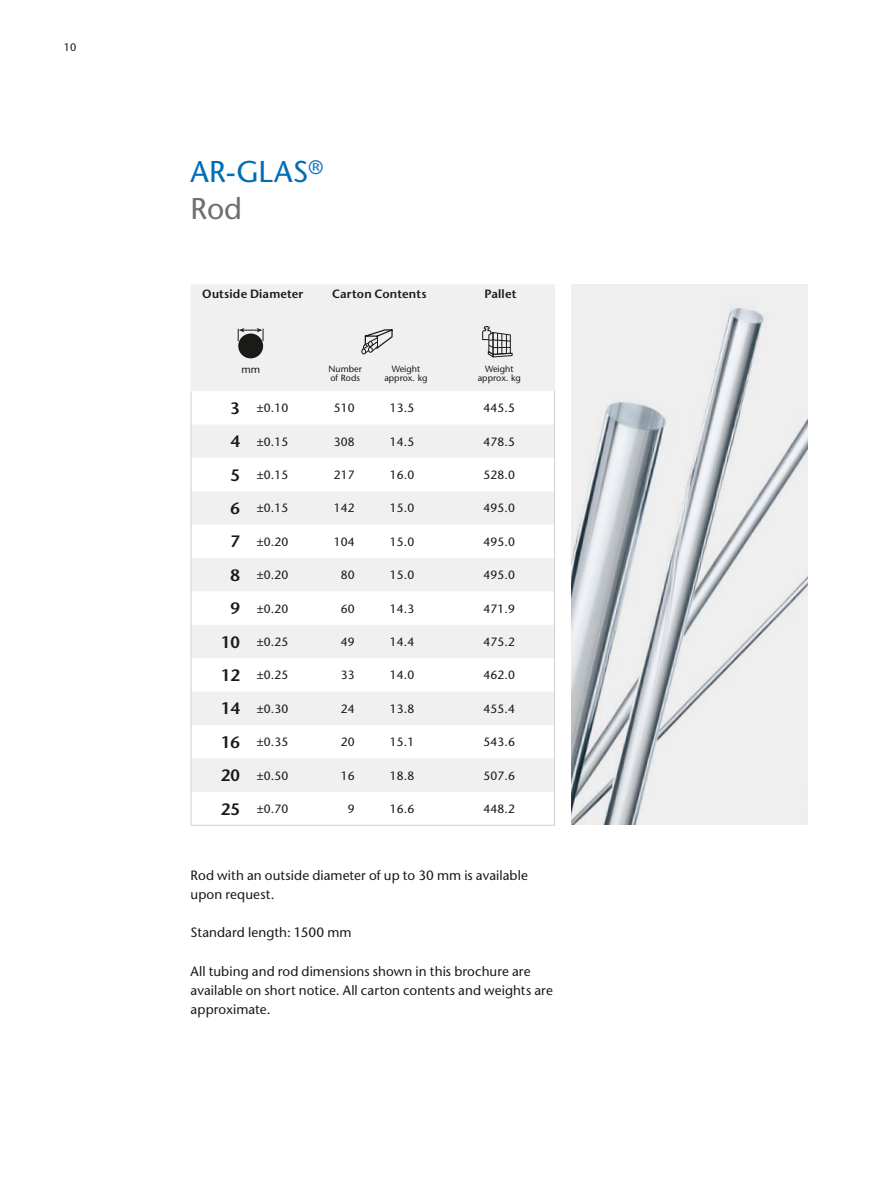
<style>
.page{position:relative;width:893px;height:1191px;background:#fff}
.page>*{position:absolute;margin:0;border:0;box-sizing:border-box;transform-origin:0 0}
.t1{font:500 30px/37.5px "Stone Sans Std";color:#006db8}
.t2{font:500 13.5px/19.2px "Stone Sans Std";letter-spacing:.005em;color:#1a1a18}
.t3{font:500 12px "Stone Sans Std";letter-spacing:.01em;color:#1a1a18}
.t4{font:600 12px "Stone Sans Std";letter-spacing:.015em;color:#1a1a18}
.t5{font:500 10.8px "Stone Sans Std";color:#1a1a18}
.t6{font:500 10.5px "Stone Sans Std";color:#1a1a18}
.t7{font:500 9px/9px "Stone Sans Std";color:#1a1a18;text-align:center}
.s1{color:#6f6f6e}
.s2{font-weight:600;font-size:16.5px}
</style>
<div class="page">
<img style="left:571px;top:284px;width:237px;height:541px">
<svg style="left:192px;top:425px;width:362px;height:367px;fill:#f0f0f0"></svg>
<hr style="left:191px;top:391px;width:1px;height:33px;background:#cfd0d0">
<hr style="left:554px;top:391px;width:1px;height:33px;background:#cfd0d0">
<hr style="left:191px;top:424px;width:1px;height:34px;background:#cfd0d0">
<hr style="left:554px;top:424px;width:1px;height:34px;background:#cfd0d0">
<hr style="left:191px;top:458px;width:1px;height:33px;background:#cfd0d0">
<hr style="left:554px;top:458px;width:1px;height:33px;background:#cfd0d0">
<hr style="left:191px;top:284px;width:62px;height:1px;background:#f0f0f0">
<hr style="left:253px;top:284px;width:61px;height:1px;background:#f0f0f0">
<hr style="left:314px;top:284px;width:60px;height:1px;background:#f0f0f0">
<hr style="left:374px;top:284px;width:70px;height:1px;background:#f0f0f0">
<hr style="left:444px;top:284px;width:111px;height:1px;background:#f0f0f0">
<hr style="left:191px;top:491px;width:1px;height:33px;background:#cfd0d0">
<hr style="left:554px;top:491px;width:1px;height:33px;background:#cfd0d0">
<hr style="left:191px;top:524px;width:1px;height:34px;background:#cfd0d0">
<hr style="left:554px;top:524px;width:1px;height:34px;background:#cfd0d0">
<hr style="left:191px;top:558px;width:1px;height:33px;background:#cfd0d0">
<hr style="left:554px;top:558px;width:1px;height:33px;background:#cfd0d0">
<hr style="left:191px;top:591px;width:1px;height:34px;background:#cfd0d0">
<hr style="left:554px;top:591px;width:1px;height:34px;background:#cfd0d0">
<hr style="left:191px;top:625px;width:1px;height:33px;background:#cfd0d0">
<hr style="left:554px;top:625px;width:1px;height:33px;background:#cfd0d0">
<hr style="left:191px;top:658px;width:1px;height:33px;background:#cfd0d0">
<hr style="left:554px;top:658px;width:1px;height:33px;background:#cfd0d0">
<hr style="left:191px;top:691px;width:1px;height:34px;background:#cfd0d0">
<hr style="left:554px;top:691px;width:1px;height:34px;background:#cfd0d0">
<hr style="left:191px;top:725px;width:1px;height:33px;background:#cfd0d0">
<hr style="left:554px;top:725px;width:1px;height:33px;background:#cfd0d0">
<hr style="left:191px;top:758px;width:1px;height:34px;background:#cfd0d0">
<hr style="left:554px;top:758px;width:1px;height:34px;background:#cfd0d0">
<hr style="left:191px;top:792px;width:1px;height:33px;background:#cfd0d0">
<hr style="left:554px;top:792px;width:1px;height:33px;background:#cfd0d0">
<hr style="left:191px;top:825px;width:62px;height:1px;background:#cfd0d0">
<hr style="left:253px;top:825px;width:61px;height:1px;background:#cfd0d0">
<hr style="left:314px;top:825px;width:60px;height:1px;background:#cfd0d0">
<hr style="left:374px;top:825px;width:70px;height:1px;background:#cfd0d0">
<hr style="left:444px;top:825px;width:111px;height:1px;background:#cfd0d0">
<div style="left:191px;top:285px;width:364px;height:106px;background:#f0f0f0"></div>
<p class="t5" style="left:64px;top:40px;width:14px">10</p>
<h1 class="t1" style="left:191px;top:152px;width:134px">AR-GLAS<sup>®<br></sup><span class="s1">Rod</span></h1>
<p class="t4" style="left:202px;top:286px;width:103px">Outside Diameter</p>
<p class="t4" style="left:332px;top:286px;width:96px">Carton Contents</p>
<p class="t4" style="left:484px;top:286px;width:33px">Pallet</p>
<p class="t6" style="left:241px;top:363px;width:20px">mm</p>
<p class="t7" style="left:329px;top:364px;width:35px;text-align:left">Number of Rods</p>
<p class="t7" style="left:384px;top:364px;width:45px">Weight approx. kg</p>
<p class="t7" style="left:478px;top:364px;width:45px">Weight approx. kg</p>
<p class="t3" style="left:230px;top:401px;width:59px"><span class="s2">3</span> ±0.10</p>
<p class="t3" style="left:334px;top:401px;width:22px">510</p>
<p class="t3" style="left:390px;top:401px;width:26px">13.5</p>
<p class="t3" style="left:484px;top:401px;width:33px">445.5</p>
<p class="t3" style="left:230px;top:434px;width:59px"><span class="s2">4</span> ±0.15</p>
<p class="t3" style="left:334px;top:434px;width:22px">308</p>
<p class="t3" style="left:390px;top:434px;width:26px">14.5</p>
<p class="t3" style="left:484px;top:434px;width:33px">478.5</p>
<p class="t3" style="left:230px;top:467px;width:59px"><span class="s2">5</span> ±0.15</p>
<p class="t3" style="left:334px;top:467px;width:22px">217</p>
<p class="t3" style="left:390px;top:467px;width:26px">16.0</p>
<p class="t3" style="left:484px;top:467px;width:33px">528.0</p>
<p class="t3" style="left:230px;top:501px;width:59px"><span class="s2">6</span> ±0.15</p>
<p class="t3" style="left:334px;top:501px;width:22px">142</p>
<p class="t3" style="left:390px;top:501px;width:26px">15.0</p>
<p class="t3" style="left:484px;top:501px;width:33px">495.0</p>
<p class="t3" style="left:230px;top:534px;width:59px"><span class="s2">7</span> ±0.20</p>
<p class="t3" style="left:334px;top:534px;width:22px">104</p>
<p class="t3" style="left:390px;top:534px;width:26px">15.0</p>
<p class="t3" style="left:484px;top:534px;width:33px">495.0</p>
<p class="t3" style="left:230px;top:568px;width:59px"><span class="s2">8</span> ±0.20</p>
<p class="t3" style="left:341px;top:568px;width:15px">80</p>
<p class="t3" style="left:390px;top:568px;width:26px">15.0</p>
<p class="t3" style="left:484px;top:568px;width:33px">495.0</p>
<p class="t3" style="left:230px;top:601px;width:59px"><span class="s2">9</span> ±0.20</p>
<p class="t3" style="left:341px;top:601px;width:15px">60</p>
<p class="t3" style="left:390px;top:601px;width:26px">14.3</p>
<p class="t3" style="left:484px;top:601px;width:33px">471.9</p>
<p class="t3" style="left:221px;top:634px;width:69px"><span class="s2">10</span> ±0.25</p>
<p class="t3" style="left:341px;top:634px;width:15px">49</p>
<p class="t3" style="left:390px;top:634px;width:26px">14.4</p>
<p class="t3" style="left:484px;top:634px;width:33px">475.2</p>
<p class="t3" style="left:221px;top:668px;width:69px"><span class="s2">12</span> ±0.25</p>
<p class="t3" style="left:341px;top:668px;width:15px">33</p>
<p class="t3" style="left:390px;top:668px;width:26px">14.0</p>
<p class="t3" style="left:484px;top:668px;width:33px">462.0</p>
<p class="t3" style="left:221px;top:701px;width:69px"><span class="s2">14</span> ±0.30</p>
<p class="t3" style="left:341px;top:701px;width:15px">24</p>
<p class="t3" style="left:390px;top:701px;width:26px">13.8</p>
<p class="t3" style="left:484px;top:701px;width:33px">455.4</p>
<p class="t3" style="left:221px;top:735px;width:69px"><span class="s2">16</span> ±0.35</p>
<p class="t3" style="left:341px;top:735px;width:15px">20</p>
<p class="t3" style="left:390px;top:735px;width:26px">15.1</p>
<p class="t3" style="left:484px;top:735px;width:33px">543.6</p>
<p class="t3" style="left:221px;top:768px;width:69px"><span class="s2">20</span> ±0.50</p>
<p class="t3" style="left:341px;top:768px;width:15px">16</p>
<p class="t3" style="left:390px;top:768px;width:26px">18.8</p>
<p class="t3" style="left:484px;top:768px;width:33px">507.6</p>
<p class="t3" style="left:221px;top:801px;width:69px"><span class="s2">25</span> ±0.70</p>
<p class="t3" style="left:348px;top:801px;width:8px">9</p>
<p class="t3" style="left:390px;top:801px;width:26px">16.6</p>
<p class="t3" style="left:484px;top:801px;width:33px">448.2</p>
<p class="t2" style="left:191px;top:865px;width:339px">Rod with an outside diameter of up to 30 mm is available upon request.</p>
<p class="t2" style="left:191px;top:923px;width:163px">Standard length: 1500 mm</p>
<p class="t2" style="left:191px;top:961px;width:364px">All tubing and rod dimensions shown in this brochure are available on short notice. All carton contents and weights are approximate.</p>
</div>
